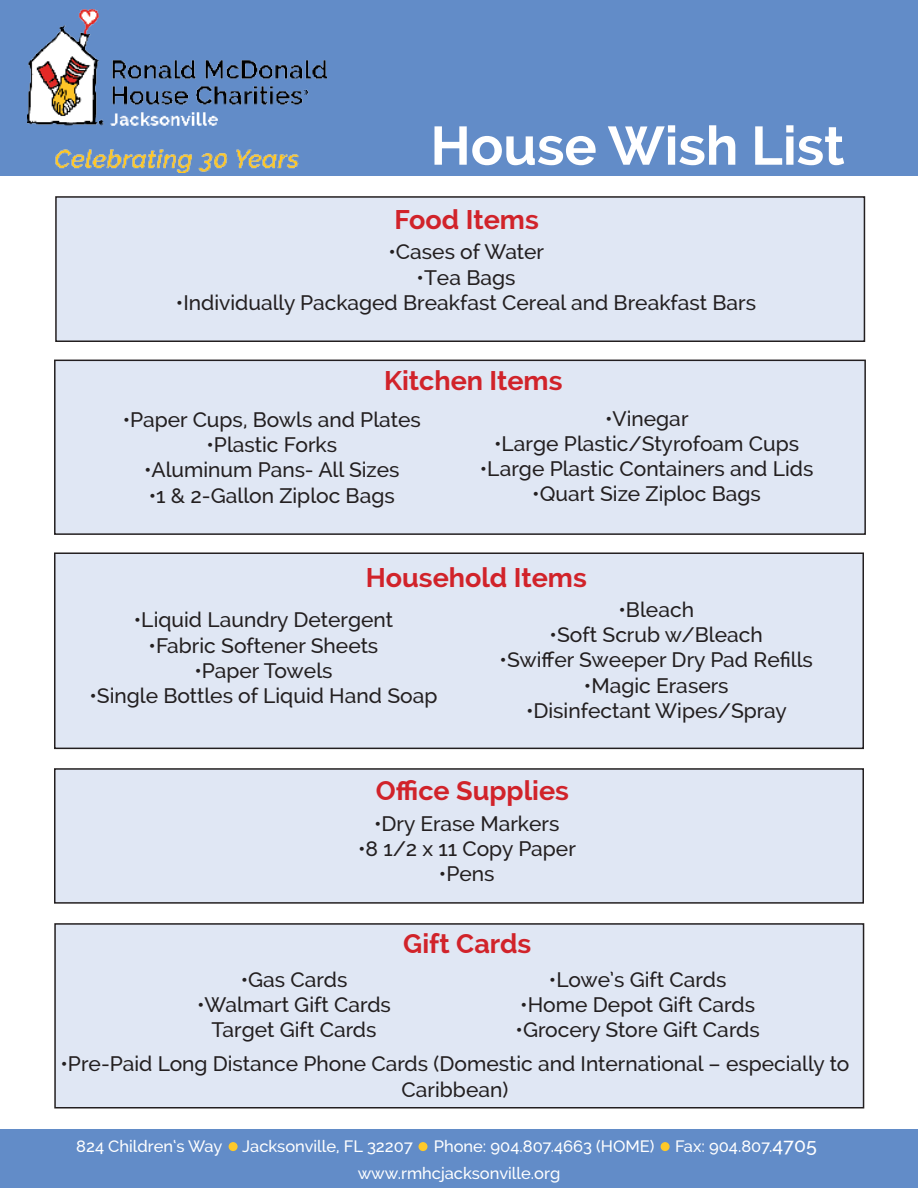
<style>
.page{position:relative;width:918px;height:1188px;background:#fff}
.page>*{position:absolute;margin:0;border:0;box-sizing:border-box;transform-origin:0 0}
.t1{font:700 54px "Raleway";color:#fff}
.t2{font:700 27px "Raleway";color:#d1232a}
.t3{font:500 21px/25.2px "Raleway";color:#231f20;text-align:center}
.t4{font:500 16.5px "Raleway";color:#fff}
.s1{font-size:19.5px}
</style>
<div class="page">
<div style="left:0;top:0;width:918px;height:175px;background:#628cc8"></div>
<div style="left:0;top:1130px;width:918px;height:58px;background:#628cc8"></div>
<div style="left:229px;top:1143px;width:8px;height:7px;background:#fec929;border-radius:50%"></div>
<div style="left:229px;top:1142px;width:9px;height:9px;border:2px solid #fec929;border-radius:50%"></div>
<div style="left:419px;top:1143px;width:8px;height:7px;background:#fec929;border-radius:50%"></div>
<div style="left:418px;top:1142px;width:10px;height:9px;border:2px solid #fec929;border-radius:50%"></div>
<div style="left:661px;top:1143px;width:8px;height:7px;background:#fec929;border-radius:50%"></div>
<div style="left:661px;top:1142px;width:9px;height:9px;border:2px solid #fec929;border-radius:50%"></div>
<img style="left:27px;top:9px;width:299px;height:163px">
<div style="left:55px;top:360px;width:810px;height:174px;background:#e0e7f4"></div>
<div style="left:54px;top:360px;width:812px;height:175px;border:2px solid #231f20"></div>
<div style="left:56px;top:197px;width:808px;height:144px;background:#e0e7f4"></div>
<div style="left:55px;top:196px;width:810px;height:146px;border:2px solid #231f20"></div>
<div style="left:55px;top:553px;width:808px;height:195px;background:#e0e7f4"></div>
<div style="left:54px;top:552px;width:810px;height:197px;border:2px solid #231f20"></div>
<div style="left:55px;top:769px;width:808px;height:134px;background:#e0e7f4"></div>
<div style="left:54px;top:768px;width:810px;height:136px;border:2px solid #231f20"></div>
<div style="left:55px;top:924px;width:809px;height:184px;background:#e0e7f4"></div>
<div style="left:54px;top:923px;width:810px;height:185px;border:2px solid #231f20"></div>
<p class="t1" style="left:431px;top:115px;width:416px">House Wish List</p>
<p class="t2" style="left:395px;top:204px;width:146px">Food Items</p>
<p class="t3" style="left:388px;top:239px;width:157px">•Cases of Water</p>
<p class="t3" style="left:417px;top:265px;width:101px">•Tea Bags</p>
<p class="t3" style="left:176px;top:290px;width:582px">•Individually Packaged Breakfast Cereal and Breakfast Bars</p>
<p class="t2" style="left:384px;top:366px;width:180px">Kitchen Items</p>
<p class="t3" style="left:123px;top:407px;width:300px">•Paper Cups, Bowls and Plates</p>
<p class="t3" style="left:206px;top:432px;width:132px">•Plastic Forks</p>
<p class="t3" style="left:144px;top:457px;width:257px">•Aluminum Pans- All Sizes</p>
<p class="t3" style="left:149px;top:483px;width:248px">•1 &amp; 2-Gallon Ziploc Bags</p>
<p class="t3" style="left:605px;top:406px;width:85px">•Vinegar</p>
<p class="t3" style="left:494px;top:431px;width:307px">•Large Plastic/Styrofoam Cups</p>
<p class="t3" style="left:480px;top:456px;width:335px">•Large Plastic Containers and Lids</p>
<p class="t3" style="left:532px;top:481px;width:230px">•Quart Size Ziploc Bags</p>
<p class="t2" style="left:366px;top:562px;width:222px">Household Items</p>
<p class="t3" style="left:134px;top:607px;width:261px">•Liquid Laundry Detergent</p>
<p class="t3" style="left:149px;top:633px;width:231px">•Fabric Softener Sheets</p>
<p class="t3" style="left:194px;top:658px;width:140px">•Paper Towels</p>
<p class="t3" style="left:89px;top:683px;width:350px">•Single Bottles of Liquid Hand Soap</p>
<p class="t3" style="left:618px;top:597px;width:77px">•Bleach</p>
<p class="t3" style="left:550px;top:622px;width:215px">•Soft Scrub w/Bleach</p>
<p class="t3" style="left:500px;top:647px;width:315px">•Swiffer Sweeper Dry Pad Refills</p>
<p class="t3" style="left:584px;top:673px;width:146px">•Magic Erasers</p>
<p class="t3" style="left:526px;top:698px;width:263px">•Disinfectant Wipes/Spray</p>
<p class="t2" style="left:376px;top:775px;width:195px">Office Supplies</p>
<p class="t3" style="left:374px;top:811px;width:187px">•Dry Erase Markers</p>
<p class="t3" style="left:358px;top:836px;width:219px">•8 1/2 x 11 Copy Paper</p>
<p class="t3" style="left:439px;top:861px;width:57px">•Pens</p>
<p class="t2" style="left:403px;top:928px;width:130px">Gift Cards</p>
<p class="t3" style="left:549px;top:967px;width:179px">•Lowe’s Gift Cards</p>
<p class="t3" style="left:520px;top:992px;width:236px">•Home Depot Gift Cards</p>
<p class="t3" style="left:516px;top:1017px;width:246px">•Grocery Store Gift Cards</p>
<p class="t3" style="left:60px;top:1051px;width:790px">•Pre-Paid Long Distance Phone Cards (Domestic and International – especially to<br>Caribbean)</p>
<p class="t3" style="left:241px;top:967px;width:108px">•Gas Cards</p>
<p class="t3" style="left:197px;top:992px;width:195px">•Walmart Gift Cards</p>
<p class="t3" style="left:212px;top:1017px;width:166px">Target Gift Cards</p>
<p class="t4" style="left:76px;top:1137px;width:338px">824 Children‘s Way Jacksonville, FL 32207</p>
<p class="t4" style="left:434px;top:1137px;width:222px">Phone: 904.807.4663 (HOME)</p>
<p class="t4" style="left:675px;top:1137px;width:143px">Fax: 904.807.<span class="s1">4705</span></p>
<p class="t4" style="left:358px;top:1164px;width:204px">www.rmhcjacksonville.org</p>
</div>
